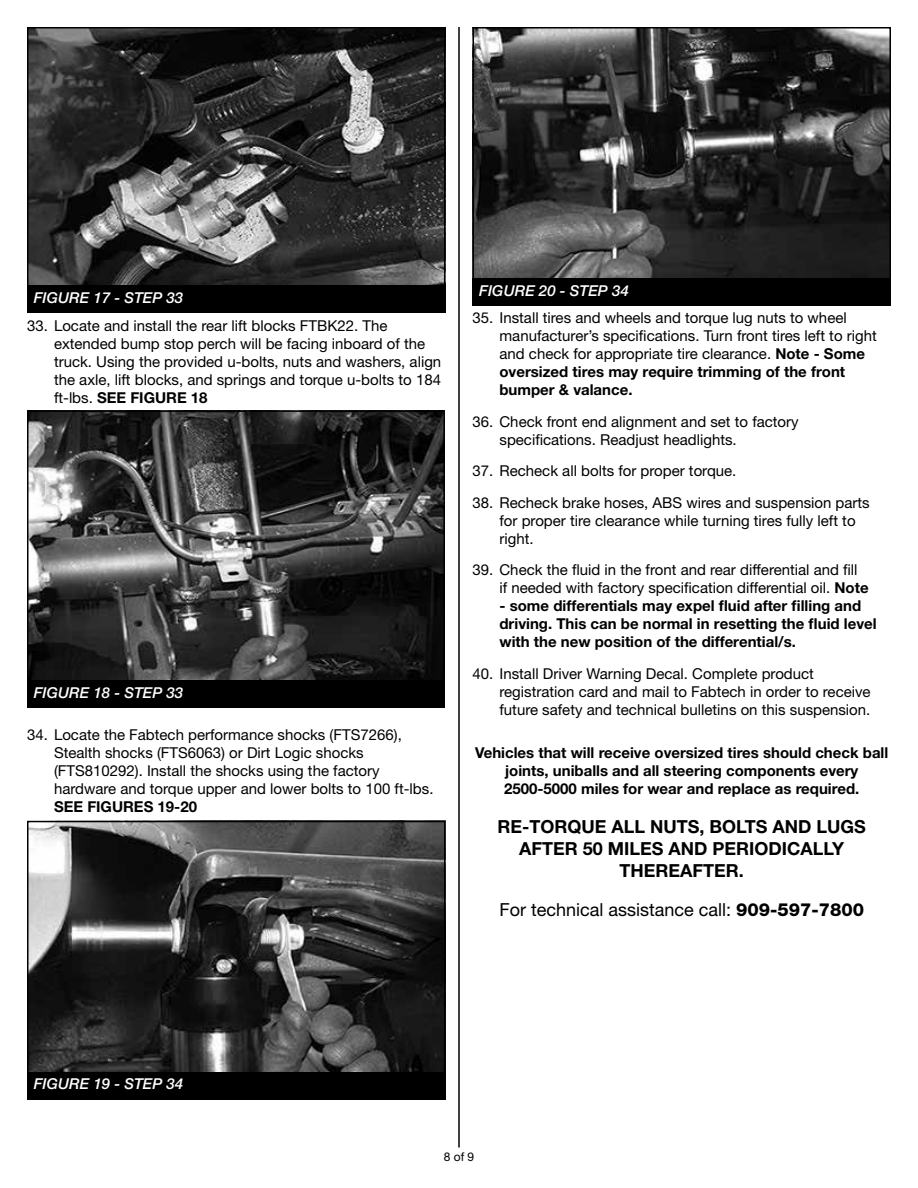
<style>
.page{position:relative;width:918px;height:1188px;background:#fff}
.page>*{position:absolute;margin:0;border:0;box-sizing:border-box;transform-origin:0 0}
.t1{font:700 18px/21.6px "Helvetica Neue LT Std";color:#000;text-align:center}
.t2{font:18px "Helvetica Neue LT Std";color:#000}
.t3{font:15px/18px "Helvetica Neue LT Std";color:#000}
.t4{font:700 15px/18px "Helvetica Neue LT Std";color:#000}
.t5{font:italic 500 15px "Helvetica Neue LT Std";color:#fff}
.t6{font:12px "Helvetica Neue LT Std";color:#000}
.s1{font-weight:700}
.s2{font-weight:800}
</style>
<div class="page">
<hr style="left:458px;top:27px;width:2px;height:1121px;background:#000">
<img style="left:475px;top:30px;width:413px;height:248px">
<div style="left:472px;top:27px;width:419px;height:279px;border:2px solid #000"></div>
<div style="left:472px;top:278px;width:419px;height:28px;background:#000"></div>
<img style="left:30px;top:824px;width:413px;height:248px">
<div style="left:27px;top:821px;width:419px;height:279px;border:2px solid #000"></div>
<div style="left:27px;top:1072px;width:419px;height:28px;background:#000"></div>
<img style="left:30px;top:413px;width:412px;height:268px">
<div style="left:27px;top:410px;width:418px;height:295px;border:2px solid #000"></div>
<div style="left:27px;top:681px;width:418px;height:27px;background:#000"></div>
<img style="left:30px;top:30px;width:413px;height:255px">
<div style="left:27px;top:27px;width:419px;height:279px;border:2px solid #000"></div>
<div style="left:27px;top:285px;width:419px;height:28px;background:#000"></div>
<p class="t5" style="left:34px;top:289px;width:151px">FIGURE 17 - STEP 33</p>
<p class="t3" style="left:54px;top:316px;width:389px;text-indent:-27px">33. Locate and install the rear lift blocks FTBK22. The extended bump stop perch will be facing inboard of the truck. Using the provided u-bolts, nuts and washers, align the axle, lift blocks, and springs and torque u-bolts to 184 ft-lbs. <span class="s1">SEE FIGURE 18</span></p>
<p class="t5" style="left:34px;top:684px;width:151px">FIGURE 18 - STEP 33</p>
<p class="t3" style="left:54px;top:726px;width:381px;text-indent:-27px">34. Locate the Fabtech performance shocks (FTS7266), Stealth shocks (FTS6063) or Dirt Logic shocks (FTS810292). Install the shocks using the factory hardware and torque upper and lower bolts to 100 ft-lbs.</p>
<p class="t4" style="left:54px;top:797px;width:145px">SEE FIGURES 19-20</p>
<p class="t5" style="left:479px;top:281px;width:151px">FIGURE 20 - STEP 34</p>
<p class="t3" style="left:500px;top:309px;width:379px;text-indent:-27px">35. Install tires and wheels and torque lug nuts to wheel manufacturer’s specifications. Turn front tires left to right and check for appropriate tire clearance. <span class="s1">Note - Some oversized tires may require trimming of the front bumper &amp; valance.</span></p>
<p class="t3" style="left:500px;top:412px;width:301px;text-indent:-27px">36. Check front end alignment and set to factory specifications. Readjust headlights.</p>
<p class="t3" style="left:472px;top:462px;width:265px">37. Recheck all bolts for proper torque.</p>
<p class="t3" style="left:500px;top:493px;width:372px;text-indent:-27px">38. Recheck brake hoses, ABS wires and suspension parts for proper tire clearance while turning tires fully left to right.</p>
<p class="t3" style="left:500px;top:561px;width:371px;text-indent:-27px">39. Check the fluid in the front and rear differential and fill if needed with factory specification differential oil. <span class="s1">Note</span></p>
<p class="t4" style="left:500px;top:597px;width:379px">- some differentials may expel fluid after filling and driving. This can be normal in resetting the fluid level with the new position of the differential/s.</p>
<p class="t3" style="left:500px;top:664px;width:373px;text-indent:-27px">40. Install Driver Warning Decal. Complete product registration card and mail to Fabtech in order to receive future safety and technical bulletins on this suspension.</p>
<p class="t4" style="left:475px;top:743px;width:415px;text-align:center">Vehicles that will receive oversized tires should check ball joints, uniballs and all steering components every<br>2500-5000 miles for wear and replace as required.</p>
<p class="t1" style="left:498px;top:816px;width:370px">RE-TORQUE ALL NUTS, BOLTS AND LUGS<br>AFTER 50 MILES AND PERIODICALLY<br>THEREAFTER.</p>
<p class="t2" style="left:499px;top:899px;width:366px">For technical assistance call: <span class="s2">909-597-7800</span></p>
<p class="t5" style="left:34px;top:1075px;width:151px">FIGURE 19 - STEP 34</p>
<p class="t6" style="left:444px;top:1150px;width:32px">8 of 9</p>
</div>
